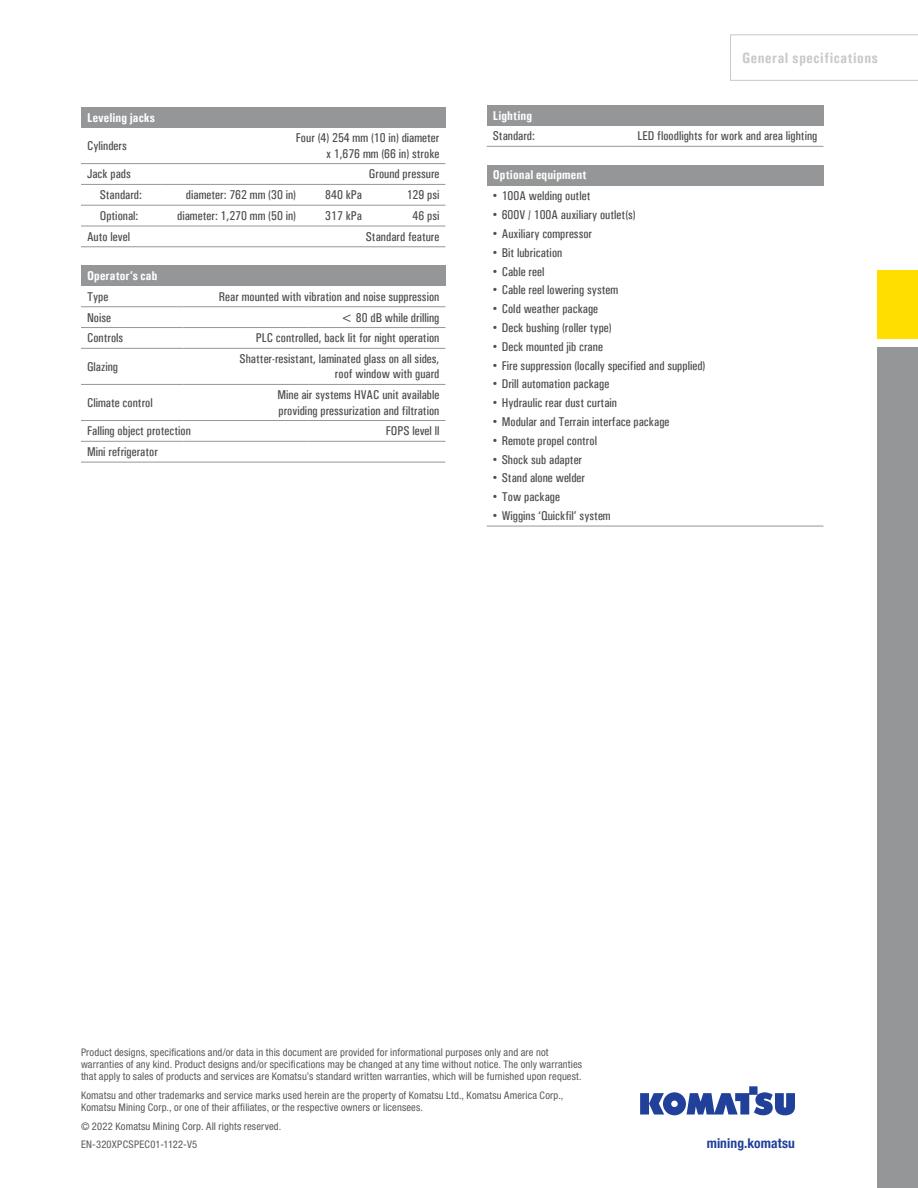
<style>
.page{position:relative;width:918px;height:1188px;background:#fff}
.page>*{position:absolute;margin:0;border:0;box-sizing:border-box;transform-origin:0 0}
.t1{font:700 15px "Univers Condensed";letter-spacing:.04em;color:#c7c9cb}
.t2{font:700 condensed 13.5px "Helvetica Neue LT Std";letter-spacing:.01em;color:#21409a}
.table-body-R{font:12.75px/15.3px "Univers Condensed";color:#4d4d4f;text-align:right}
.table-body-L{font:12.75px "Univers Condensed";color:#4d4d4f}
.Table-small_white_lf{font:700 12.75px "Univers Condensed";letter-spacing:.01em;color:#fff}
.legal{font:condensed 10.5px/12px "Helvetica Neue LT Std";letter-spacing:.015em;color:#58595b}
.s1{font-family:"Arial"}
</style>
<div class="page">
<svg style="left:640px;top:1086px;width:155px;height:29px"></svg>
<div style="left:730px;top:34px;width:188px;height:47px;border:1px solid #c7c9cb"></div>
<div style="left:81px;top:107px;width:365px;height:21px;background:#949698"></div>
<hr style="left:81px;top:163px;width:81px;height:1px;background:#949698">
<hr style="left:162px;top:163px;width:140px;height:1px;background:#949698">
<hr style="left:302px;top:163px;width:66px;height:1px;background:#949698">
<hr style="left:368px;top:163px;width:77px;height:1px;background:#949698">
<hr style="left:81px;top:184px;width:81px;height:1px;background:#949698">
<hr style="left:162px;top:184px;width:140px;height:1px;background:#949698">
<hr style="left:302px;top:184px;width:66px;height:1px;background:#949698">
<hr style="left:368px;top:184px;width:77px;height:1px;background:#949698">
<hr style="left:81px;top:205px;width:81px;height:1px;background:#949698">
<hr style="left:162px;top:205px;width:140px;height:1px;background:#949698">
<hr style="left:302px;top:205px;width:66px;height:1px;background:#949698">
<hr style="left:368px;top:205px;width:77px;height:1px;background:#949698">
<hr style="left:81px;top:226px;width:81px;height:1px;background:#949698">
<hr style="left:162px;top:226px;width:140px;height:1px;background:#949698">
<hr style="left:302px;top:226px;width:66px;height:1px;background:#949698">
<hr style="left:368px;top:226px;width:77px;height:1px;background:#949698">
<hr style="left:81px;top:246px;width:81px;height:1px;background:#949698">
<hr style="left:162px;top:246px;width:140px;height:1px;background:#949698">
<hr style="left:302px;top:246px;width:66px;height:1px;background:#949698">
<hr style="left:368px;top:246px;width:77px;height:1px;background:#949698">
<div style="left:487px;top:165px;width:337px;height:20px;background:#949698"></div>
<hr style="left:487px;top:526px;width:337px;height:1px;background:#949698">
<div style="left:81px;top:265px;width:365px;height:21px;background:#949698"></div>
<hr style="left:81px;top:306px;width:102px;height:1px;background:#949698">
<hr style="left:183px;top:306px;width:126px;height:1px;background:#949698">
<hr style="left:309px;top:306px;width:136px;height:1px;background:#949698">
<hr style="left:81px;top:327px;width:102px;height:1px;background:#949698">
<hr style="left:183px;top:327px;width:126px;height:1px;background:#949698">
<hr style="left:309px;top:327px;width:136px;height:1px;background:#949698">
<hr style="left:81px;top:348px;width:102px;height:1px;background:#949698">
<hr style="left:183px;top:348px;width:126px;height:1px;background:#949698">
<hr style="left:309px;top:348px;width:136px;height:1px;background:#949698">
<hr style="left:81px;top:384px;width:102px;height:1px;background:#949698">
<hr style="left:183px;top:384px;width:126px;height:1px;background:#949698">
<hr style="left:309px;top:384px;width:136px;height:1px;background:#949698">
<hr style="left:81px;top:420px;width:102px;height:1px;background:#949698">
<hr style="left:183px;top:420px;width:126px;height:1px;background:#949698">
<hr style="left:309px;top:420px;width:136px;height:1px;background:#949698">
<hr style="left:81px;top:441px;width:102px;height:1px;background:#949698">
<hr style="left:183px;top:441px;width:126px;height:1px;background:#949698">
<hr style="left:309px;top:441px;width:136px;height:1px;background:#949698">
<hr style="left:81px;top:462px;width:102px;height:1px;background:#949698">
<hr style="left:183px;top:462px;width:126px;height:1px;background:#949698">
<hr style="left:309px;top:462px;width:136px;height:1px;background:#949698">
<div style="left:487px;top:105px;width:337px;height:21px;background:#949698"></div>
<hr style="left:487px;top:146px;width:143px;height:1px;background:#949698">
<hr style="left:630px;top:146px;width:193px;height:1px;background:#949698">
<div style="left:878px;top:270px;width:40px;height:69px;background:#ffde00"></div>
<div style="left:878px;top:347px;width:40px;height:841px;background:#949698"></div>
<p class="Table-small_white_lf" style="left:87px;top:109px;width:69px">Leveling jacks</p>
<p class="table-body-L" style="left:87px;top:138px;width:41px">Cylinders</p>
<p class="table-body-R" style="left:296px;top:130px;width:145px">Four (4) 254 mm (10 in) diameter x 1,676 mm (66 in) stroke</p>
<p class="table-body-L" style="left:87px;top:167px;width:45px">Jack pads</p>
<p class="table-body-R" style="left:369px;top:166px;width:72px">Ground pressure</p>
<p class="table-body-L" style="left:100px;top:187px;width:44px">Standard:</p>
<p class="table-body-R" style="left:186px;top:187px;width:112px">diameter: 762 mm (30 in)</p>
<p class="table-body-R" style="left:325px;top:187px;width:38px">840 kPa</p>
<p class="table-body-R" style="left:407px;top:187px;width:34px">129 psi</p>
<p class="table-body-L" style="left:100px;top:208px;width:40px">Optional:</p>
<p class="table-body-R" style="left:177px;top:208px;width:120px">diameter: 1,270 mm (50 in)</p>
<p class="table-body-R" style="left:325px;top:208px;width:38px">317 kPa</p>
<p class="table-body-R" style="left:413px;top:208px;width:28px">46 psi</p>
<p class="table-body-L" style="left:87px;top:229px;width:45px">Auto level</p>
<p class="table-body-R" style="left:366px;top:229px;width:75px">Standard feature</p>
<p class="Table-small_white_lf" style="left:87px;top:268px;width:72px">Operator’s cab</p>
<p class="table-body-L" style="left:87px;top:289px;width:23px">Type</p>
<p class="table-body-R" style="left:219px;top:289px;width:222px">Rear mounted with vibration and noise suppression</p>
<p class="table-body-L" style="left:87px;top:310px;width:26px">Noise</p>
<p class="table-body-R" style="left:340px;top:310px;width:101px">&lt; 80 dB while drilling</p>
<p class="table-body-L" style="left:87px;top:330px;width:38px">Controls</p>
<p class="table-body-R" style="left:256px;top:330px;width:185px">PLC controlled, back lit for night operation</p>
<p class="table-body-L" style="left:87px;top:359px;width:33px">Glazing</p>
<p class="table-body-R" style="left:240px;top:351px;width:201px">Shatter-resistant, laminated glass on all sides, roof window with guard</p>
<p class="table-body-L" style="left:87px;top:395px;width:67px">Climate control</p>
<p class="table-body-R" style="left:277px;top:387px;width:164px;text-align:left">Mine air systems HVAC unit available providing pressurization and filtration</p>
<p class="table-body-L" style="left:87px;top:423px;width:106px">Falling object protection</p>
<p class="table-body-R" style="left:386px;top:423px;width:55px">FOPS level ll</p>
<p class="table-body-L" style="left:87px;top:444px;width:73px">Mini refrigerator</p>
<p class="t1" style="left:742px;top:49px;width:137px">General specifications</p>
<p class="Table-small_white_lf" style="left:493px;top:107px;width:41px">Lighting</p>
<p class="table-body-L" style="left:493px;top:128px;width:44px">Standard:</p>
<p class="table-body-R" style="left:637px;top:128px;width:181px">LED floodlights for work and area lighting</p>
<p class="Table-small_white_lf" style="left:493px;top:167px;width:95px">Optional equipment</p>
<p class="table-body-R" style="left:493px;top:188px;width:99px"><span class="s1">•</span> 100A welding outlet</p>
<p class="table-body-R" style="left:493px;top:207px;width:145px"><span class="s1">•</span> 600V / 100A auxiliary outlet(s)</p>
<p class="table-body-R" style="left:493px;top:226px;width:101px"><span class="s1">•</span> Auxiliary compressor</p>
<p class="table-body-R" style="left:493px;top:245px;width:71px"><span class="s1">•</span> Bit lubrication</p>
<p class="table-body-R" style="left:493px;top:264px;width:53px"><span class="s1">•</span> Cable reel</p>
<p class="table-body-R" style="left:493px;top:282px;width:127px"><span class="s1">•</span> Cable reel lowering system</p>
<p class="table-body-R" style="left:493px;top:301px;width:107px"><span class="s1">•</span> Cold weather package</p>
<p class="table-body-R" style="left:493px;top:320px;width:120px"><span class="s1">•</span> Deck bushing (roller type)</p>
<p class="table-body-R" style="left:493px;top:339px;width:112px"><span class="s1">•</span> Deck mounted jib crane</p>
<p class="table-body-R" style="left:493px;top:358px;width:214px"><span class="s1">•</span> Fire suppression (locally specified and supplied)</p>
<p class="table-body-R" style="left:493px;top:376px;width:118px"><span class="s1">•</span> Drill automation package</p>
<p class="table-body-R" style="left:493px;top:395px;width:126px"><span class="s1">•</span> Hydraulic rear dust curtain</p>
<p class="table-body-R" style="left:493px;top:414px;width:178px"><span class="s1">•</span> Modular and Terrain interface package</p>
<p class="table-body-R" style="left:493px;top:433px;width:106px"><span class="s1">•</span> Remote propel control</p>
<p class="table-body-R" style="left:493px;top:452px;width:91px"><span class="s1">•</span> Shock sub adapter</p>
<p class="table-body-R" style="left:493px;top:470px;width:94px"><span class="s1">•</span> Stand alone welder</p>
<p class="table-body-R" style="left:493px;top:489px;width:69px"><span class="s1">•</span> Tow package</p>
<p class="table-body-R" style="left:493px;top:508px;width:120px"><span class="s1">•</span> Wiggins ‘Quickfil’ system</p>
<p class="legal" style="left:81px;top:1046px;width:503px">Product designs, specifications and/or data in this document are provided for informational purposes only and are not warranties of any kind. Product designs and/or specifications may be changed at any time without notice. The only warranties that apply to sales of products and services are Komatsu’s standard written warranties, which will be furnished upon request.</p>
<p class="legal" style="left:81px;top:1089px;width:484px">Komatsu and other trademarks and service marks used herein are the property of Komatsu Ltd., Komatsu America Corp.,<br>Komatsu Mining Corp., or one of their affiliates, or the respective owners or licensees.</p>
<p class="legal" style="left:81px;top:1120px;width:202px">© 2022 Komatsu Mining Corp. All rights reserved.</p>
<p class="legal" style="left:81px;top:1138px;width:118px">EN-320XPCSPEC01-1122-V5</p>
<p class="t2" style="left:707px;top:1135px;width:90px">mining.komatsu</p>
</div>
